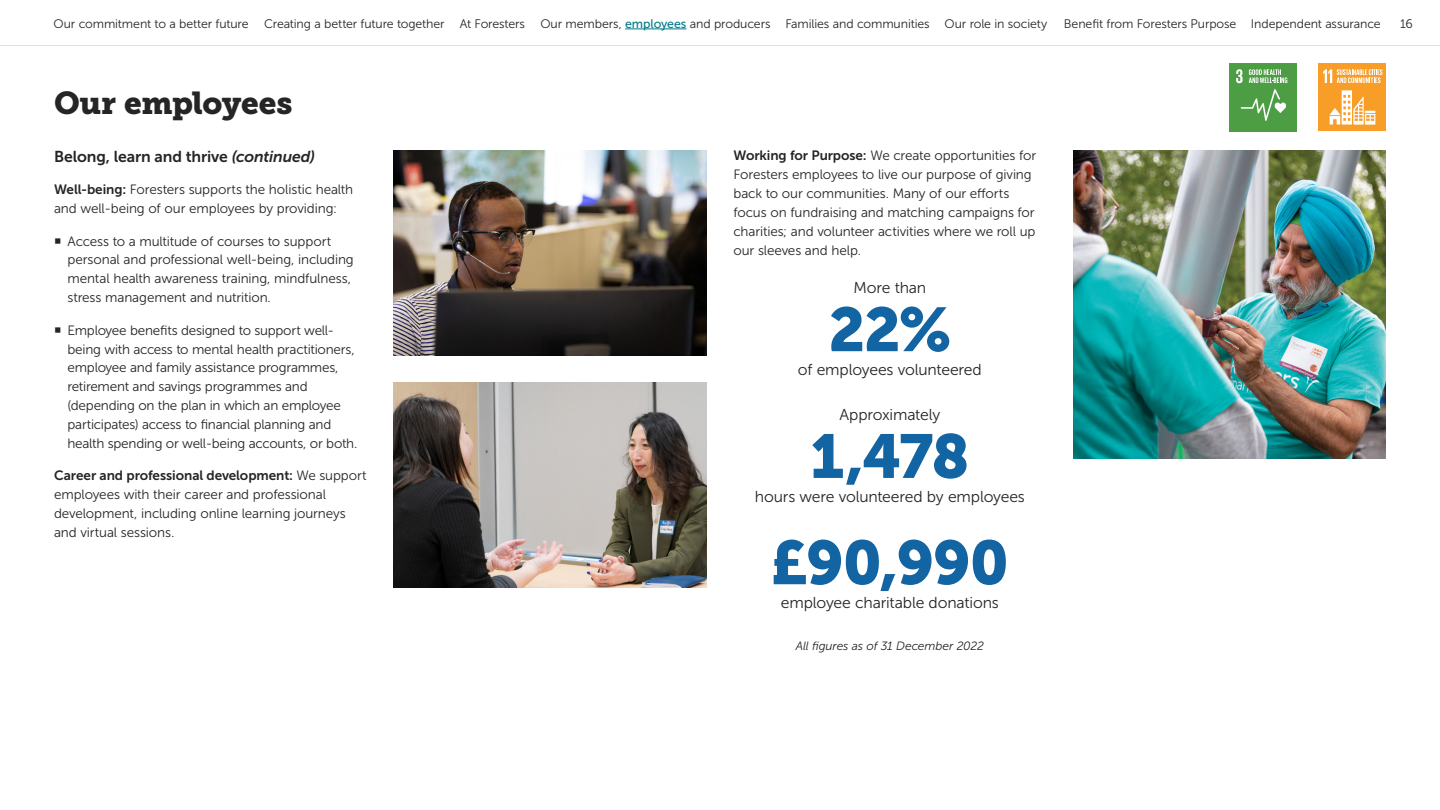
<style>
.page{position:relative;width:1440px;height:810px;background:#fff}
.page>*{position:absolute;margin:0;border:0;box-sizing:border-box;transform-origin:0 0}
.t1{font:61.5px "Museo Sans 900";letter-spacing:-.025em;color:#1264a3}
.t2{font:31.5px "Museo Slab 900";letter-spacing:-.01em;color:#252525}
.t3{font:15.75px "Museo Sans 300";letter-spacing:-.01em;color:#252525}
.t4{font:15.75px "Museo Sans 700";letter-spacing:-.005em;color:#252525}
.t5{font:13.5px/18.9px "Museo Sans 300";letter-spacing:-.01em;color:#252525}
.t6{font:13.5px "Museo Sans 700";letter-spacing:-.005em;color:#252525}
.t7{font:12.38px "Museo Sans 300";letter-spacing:-.01em;color:#252525}
.t8{font:italic 12px "Museo Sans 300";letter-spacing:-.005em;color:#252525}
.s1{font-family:"Museo Sans 500";color:#007c89}
.s2{font-style:italic}
.s3{font-family:"Museo Sans 700"}
.s4{font-family:"Museo Sans 300"}
</style>
<div class="page">
<hr style="left:625px;top:29px;width:62px;height:1px;background:#007c89">
<hr style="left:0;top:45px;width:1440px;height:1px;background:#c9e7ed">
<img style="left:1073px;top:150px;width:313px;height:308px">
<img style="left:394px;top:150px;width:313px;height:205px">
<img style="left:394px;top:382px;width:313px;height:205px">
<div style="left:1230px;top:64px;width:67px;height:67px;background:#4d9d45"></div>
<svg style="left:1236px;top:69px;width:7px;height:14px"></svg>
<svg style="left:1241px;top:89px;width:45px;height:32px"></svg>
<svg style="left:1249px;top:69px;width:38px;height:14px"></svg>
<div style="left:1318px;top:64px;width:68px;height:67px;background:#f89d27"></div>
<svg style="left:1330px;top:90px;width:45px;height:35px"></svg>
<svg style="left:1323px;top:69px;width:60px;height:14px"></svg>
<p class="t7" style="left:54px;top:17px;width:995px">Our commitment to a better future Creating a better future together At Foresters Our members, <span class="s1">employees</span> and producers Families and communities Our role in society</p>
<p class="t7" style="left:1064px;top:17px;width:318px">Benefit from Foresters Purpose Independent assurance</p>
<p class="t7" style="left:1400px;top:17px;width:14px">16</p>
<h2 class="t2" style="left:54px;top:84px;width:240px">Our employees</h2>
<p class="t4" style="left:54px;top:148px;width:263px">Belong, learn and thrive <span class="s2">(continued)</span></p>
<p class="t5" style="left:54px;top:180px;width:301px"><span class="s3">Well-being:</span> Foresters supports the holistic health and well-being of our employees by providing:</p>
<p class="t5" style="left:68px;top:232px;width:288px;text-indent:-14px">○ Access to a multitude of courses to support personal and professional well-being, including mental health awareness training, mindfulness, stress management and nutrition.</p>
<p class="t5" style="left:68px;top:321px;width:291px;text-indent:-14px">○ Employee benefits designed to support well&shy;being with access to mental health practitioners, employee and family assistance programmes, retirement and savings programmes and (depending on the plan in which an employee participates) access to financial planning and health spending or well-being accounts, or both.</p>
<p class="t6" style="left:54px;top:468px;width:314px">Career and professional development: <span class="s4">We support</span></p>
<p class="t5" style="left:54px;top:485px;width:293px">employees with their career and professional development, including online learning journeys and virtual sessions.</p>
<p class="t5" style="left:734px;top:146px;width:304px"><span class="s3">Working for Purpose:</span> We create opportunities for Foresters employees to live our purpose of giving back to our communities. Many of our efforts focus on fundraising and matching campaigns for charities; and volunteer activities where we roll up our sleeves and help.</p>
<p class="t3" style="left:853px;top:280px;width:74px">More than</p>
<h1 class="t1" style="left:828px;top:295px;width:125px">22%</h1>
<p class="t3" style="left:798px;top:361px;width:185px">of employees volunteered</p>
<p class="t3" style="left:840px;top:406px;width:102px">Approximately</p>
<h1 class="t1" style="left:810px;top:421px;width:161px">1,478</h1>
<p class="t3" style="left:755px;top:488px;width:272px">hours were volunteered by employees</p>
<h1 class="t1" style="left:771px;top:528px;width:240px">£90,990</h1>
<p class="t3" style="left:781px;top:595px;width:220px">employee charitable donations</p>
<p class="t8" style="left:796px;top:640px;width:190px">All figures as of 31 December 2022</p>
</div>
